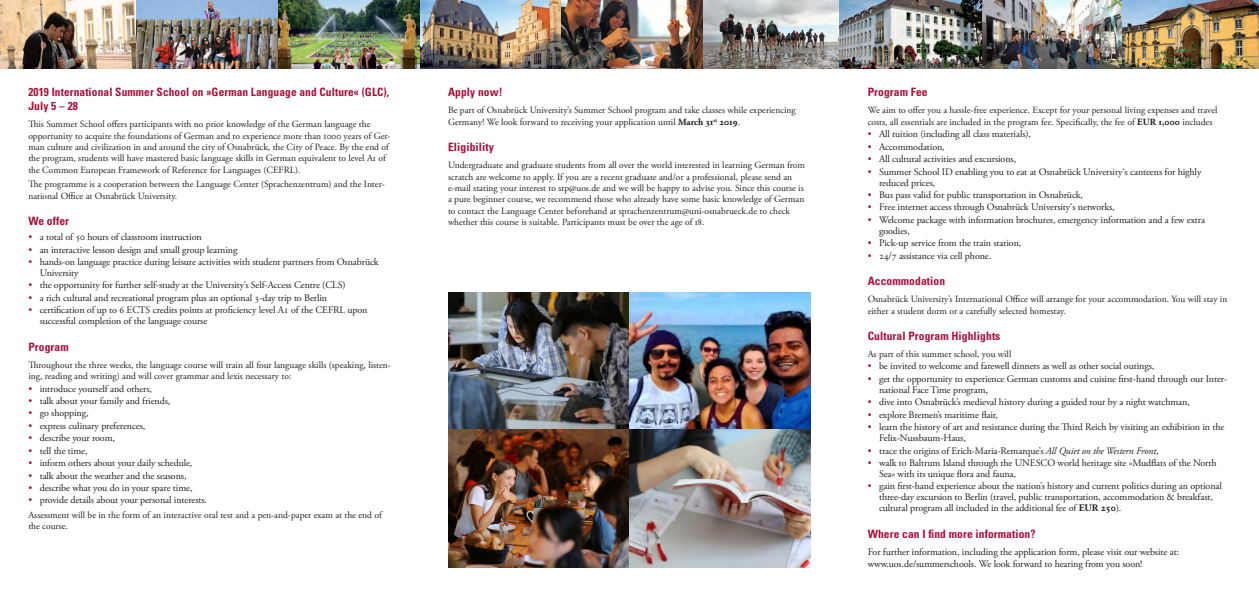
<style>
.page{position:relative;width:1259px;height:596px;background:#fff}
.page>*{position:absolute;margin:0;border:0;box-sizing:border-box;transform-origin:0 0}
.Üb_1{font:700 condensed 11.5px/13.8px "Univers LT Std";letter-spacing:.01em;color:#ab103a}
.Erste_Zeile_Text{font:10px/11px "Adobe Garamond Pro";letter-spacing:-.01em;color:#231f20}
.Erste_Zeile_Text-2{font:9.5px/11.4px "Adobe Garamond Pro";color:#231f20}
.s1{color:#ab103a}
.s2{font-weight:700}
.s3{font-style:italic}
</style>
<div class="page">
<img style="left:0;top:0;width:839px;height:68px">
<img style="left:839px;top:0;width:420px;height:68px">
<img style="left:448px;top:292px;width:363px;height:275px">
<p class="Üb_1" style="left:28px;top:85px;width:362px">2019 International Summer School on »German Language and Culture« (GLC),<br>July 5 – 28</p>
<p class="Erste_Zeile_Text-2" style="left:28px;top:119px;width:364px">This Summer School offers participants with no prior knowledge of the German language the opportunity to acquire the foundations of German and to experience more than 1000 years of Ger&shy;man culture and civilization in and around the city of Osnabrück, the City of Peace. By the end of the program, students will have mastered basic language skills in German equivalent to level A1 of the Common European Framework of Reference for Languages (CEFRL).</p>
<p class="Erste_Zeile_Text-2" style="left:28px;top:179px;width:358px">The programme is a cooperation between the Language Center (Sprachenzentrum) and the Inter&shy;national Office at Osnabrück University.</p>
<p class="Üb_1" style="left:28px;top:214px;width:42px">We offer</p>
<p class="Erste_Zeile_Text" style="left:28px;top:232px;width:175px"><span class="s1">•</span> a total of 50 hours of classroom instruction</p>
<p class="Erste_Zeile_Text" style="left:28px;top:244px;width:211px"><span class="s1">•</span> an interactive lesson design and small group learning</p>
<p class="Erste_Zeile_Text" style="left:40px;top:256px;width:340px;text-indent:-11px"><span class="s1">•</span> hands-on language practice during leisure activities with student partners from Osnabrück<br>University</p>
<p class="Erste_Zeile_Text" style="left:28px;top:280px;width:319px"><span class="s1">•</span> the opportunity for further self-study at the University’s Self-Access Centre (CLS)</p>
<p class="Erste_Zeile_Text" style="left:28px;top:292px;width:300px"><span class="s1">•</span> a rich cultural and recreational program plus an optional 3-day trip to Berlin</p>
<p class="Erste_Zeile_Text" style="left:40px;top:305px;width:329px;text-indent:-11px"><span class="s1">•</span> certification of up to 6 ECTS credits points at proficiency level A1 of the CEFRL upon successful completion of the language course</p>
<p class="Üb_1" style="left:28px;top:339px;width:42px">Program</p>
<p class="Erste_Zeile_Text-2" style="left:28px;top:359px;width:364px">Throughout the three weeks, the language course will train all four language skills (speaking, listen&shy;ing, reading and writing) and will cover grammar and lexis necessary to:</p>
<p class="Erste_Zeile_Text" style="left:28px;top:383px;width:125px"><span class="s1">•</span> introduce yourself and others,</p>
<p class="Erste_Zeile_Text" style="left:28px;top:395px;width:143px"><span class="s1">•</span> talk about your family and friends,</p>
<p class="Erste_Zeile_Text" style="left:28px;top:408px;width:62px"><span class="s1">•</span> go shopping,</p>
<p class="Erste_Zeile_Text" style="left:28px;top:420px;width:119px"><span class="s1">•</span> express culinary preferences,</p>
<p class="Erste_Zeile_Text" style="left:28px;top:432px;width:88px"><span class="s1">•</span> describe your room,</p>
<p class="Erste_Zeile_Text" style="left:28px;top:445px;width:61px"><span class="s1">•</span> tell the time,</p>
<p class="Erste_Zeile_Text" style="left:28px;top:457px;width:166px"><span class="s1">•</span> inform others about your daily schedule,</p>
<p class="Erste_Zeile_Text" style="left:28px;top:470px;width:160px"><span class="s1">•</span> talk about the weather and the seasons,</p>
<p class="Erste_Zeile_Text" style="left:28px;top:482px;width:166px"><span class="s1">•</span> describe what you do in your spare time,</p>
<p class="Erste_Zeile_Text" style="left:28px;top:495px;width:180px"><span class="s1">•</span> provide details about your personal interests.</p>
<p class="Erste_Zeile_Text-2" style="left:28px;top:509px;width:355px">Assessment will be in the form of an interactive oral test and a pen-and-paper exam at the end of the course.</p>
<p class="Üb_1" style="left:448px;top:85px;width:56px">Apply now!</p>
<p class="Erste_Zeile_Text-2" style="left:448px;top:105px;width:349px">Be part of Osnabrück University’s Summer School program and take classes while experiencing<br>Germany! We look forward to receiving your application until <span class="s2">March 31</span><sup>st</sup> <span class="s2">2019</span>.</p>
<p class="Üb_1" style="left:448px;top:140px;width:47px">Eligibility</p>
<p class="Erste_Zeile_Text-2" style="left:448px;top:160px;width:358px">Undergraduate and graduate students from all over the world interested in learning German from scratch are welcome to apply. If you are a recent graduate and/or a professional, please send an e-mail stating your interest to stp@uos.de and we will be happy to advise you. Since this course is a pure beginner course, we recommend those who already have some basic knowledge of German to contact the Language Center beforehand at sprachenzentrum@uni-osnabrueck.de to check whether this course is suitable. Participants must be over the age of 18.</p>
<p class="Üb_1" style="left:867px;top:85px;width:61px">Program Fee</p>
<p class="Erste_Zeile_Text-2" style="left:867px;top:105px;width:351px">We aim to offer you a hassle-free experience. Except for your personal living expenses and travel costs, all essentials are included in the program fee. Specifically, the fee of <span class="s2">EUR 1,000</span> includes</p>
<p class="Erste_Zeile_Text" style="left:867px;top:129px;width:165px"><span class="s1">•</span> All tuition (including all class materials),</p>
<p class="Erste_Zeile_Text" style="left:867px;top:141px;width:79px"><span class="s1">•</span> Accommodation,</p>
<p class="Erste_Zeile_Text" style="left:867px;top:154px;width:150px"><span class="s1">•</span> All cultural activities and excursions,</p>
<p class="Erste_Zeile_Text" style="left:879px;top:166px;width:324px;text-indent:-11px"><span class="s1">•</span> Summer School ID enabling you to eat at Osnabrück University‘s canteens for highly reduced prices,</p>
<p class="Erste_Zeile_Text" style="left:867px;top:189px;width:217px"><span class="s1">•</span> Bus pass valid for public transportation in Osnabrück,</p>
<p class="Erste_Zeile_Text" style="left:867px;top:202px;width:249px"><span class="s1">•</span> Free internet access through Osnabrück University‘s networks,</p>
<p class="Erste_Zeile_Text" style="left:879px;top:214px;width:328px;text-indent:-11px"><span class="s1">•</span> Welcome package with information brochures, emergency information and a few extra goodies,</p>
<p class="Erste_Zeile_Text" style="left:867px;top:238px;width:155px"><span class="s1">•</span> Pick-up service from the train station,</p>
<p class="Erste_Zeile_Text" style="left:867px;top:250px;width:125px"><span class="s1">•</span> 24/7 assistance via cell phone.</p>
<p class="Üb_1" style="left:867px;top:274px;width:79px">Accommodation</p>
<p class="Erste_Zeile_Text-2" style="left:867px;top:293px;width:361px">Osnabrück University’s International Office will arrange for your accommodation. You will stay in either a student dorm or a carefully selected homestay.</p>
<p class="Üb_1" style="left:867px;top:328px;width:134px">Cultural Program Highlights</p>
<p class="Erste_Zeile_Text-2" style="left:867px;top:348px;width:145px">As part of this summer school, you will</p>
<p class="Erste_Zeile_Text" style="left:867px;top:361px;width:288px"><span class="s1">•</span> be invited to welcome and farewell dinners as well as other social outings,</p>
<p class="Erste_Zeile_Text" style="left:879px;top:373px;width:350px;text-indent:-11px"><span class="s1">•</span> get the opportunity to experience German customs and cuisine first-hand through our Inter&shy;national Face Time program,</p>
<p class="Erste_Zeile_Text" style="left:867px;top:396px;width:324px"><span class="s1">•</span> dive into Osnabrück’s medieval history during a guided tour by a night watchman,</p>
<p class="Erste_Zeile_Text" style="left:867px;top:409px;width:132px"><span class="s1">•</span> explore Bremen’s maritime flair,</p>
<p class="Erste_Zeile_Text" style="left:879px;top:421px;width:347px;text-indent:-11px"><span class="s1">•</span> learn the history of art and resistance during the Third Reich by visiting an exhibition in the<br>Felix-Nussbaum-Haus,</p>
<p class="Erste_Zeile_Text" style="left:867px;top:445px;width:292px"><span class="s1">•</span> trace the origins of Erich-Maria-Remarque’s <span class="s3">All Quiet on the Western Front</span>,</p>
<p class="Erste_Zeile_Text" style="left:879px;top:457px;width:339px;text-indent:-11px"><span class="s1">•</span> walk to Baltrum Island through the UNESCO world heritage site »Mudflats of the North<br>Sea« with its unique flora and fauna,</p>
<p class="Erste_Zeile_Text" style="left:879px;top:481px;width:344px;text-indent:-11px"><span class="s1">•</span> gain first-hand experience about the nation’s history and current politics during an optional three-day excursion to Berlin (travel, public transportation, accommodation &amp; breakfast, cultural program all included in the additional fee of <span class="s2">EUR 250</span>).</p>
<p class="Üb_1" style="left:867px;top:526px;width:169px">Where can I find more information?</p>
<p class="Erste_Zeile_Text" style="left:867px;top:546px;width:313px;line-height:12px">For further information, including the application form, please visit our website at: www.uos.de/summerschools. We look forward to hearing from you soon!</p>
</div>
